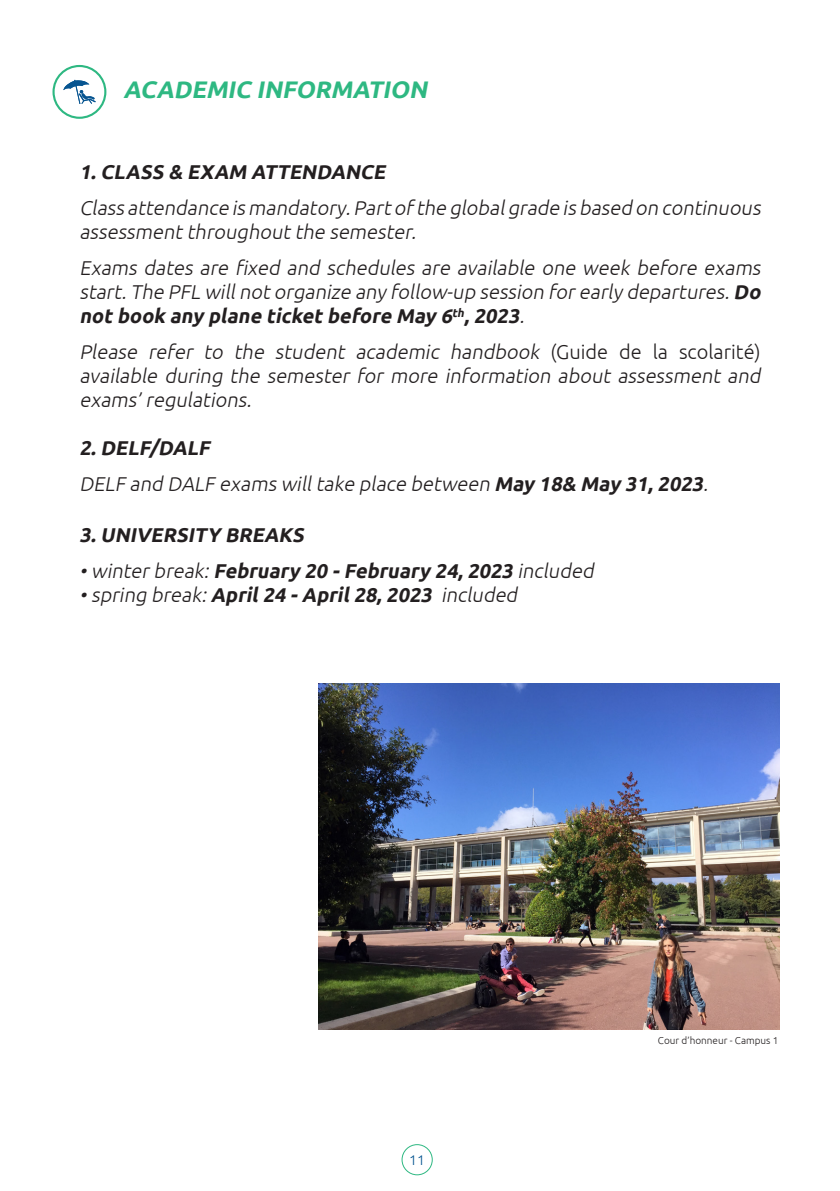
<style>
.page{position:relative;width:840px;height:1191px;background:#fff}
.page>*{position:absolute;margin:0;border:0;box-sizing:border-box;transform-origin:0 0}
.t1{font:italic 700 24px "Ubuntu";color:#2eb882}
.t2{font:italic 300 20px/24px "Ubuntu";color:#231f20}
.t3{font:italic 700 20px "Ubuntu";color:#231f20}
.t4{font:300 14px "Ubuntu";color:#075591}
.t5{font:300 10px "Ubuntu";color:#231f20}
.s1{font-weight:700}
.s2{font-style:normal}
.s3{font-weight:300}
</style>
<div class="page">
<div style="left:401px;top:1144px;width:31px;height:31px;border:1px solid #2eb882;border-radius:50%"></div>
<img style="left:318px;top:683px;width:461px;height:346px">
<div style="left:52px;top:65px;width:54px;height:54px;border:2px solid #2eb882;border-radius:50%"></div>
<svg style="left:63px;top:80px;width:33px;height:24px"></svg>
<p class="t1" style="left:123px;top:75px;width:310px">ACADEMIC INFORMATION</p>
<p class="t3" style="left:79px;top:160px;width:311px">1.CLASS &amp; EXAM ATTENDANCE</p>
<p class="t2" style="left:79px;top:195px;width:686px">Class attendance is mandatory.Part ofthe globalgrade is based on continuous assessment throughout the semester.</p>
<p class="t2" style="left:79px;top:255px;width:686px;text-align:justify">Exams dates are fixed and schedules are available one week before exams start.The PFL willnot organize any follow-up session forearly departures.<span class="s1">Do not book any plane ticket before May 6</span><sup>th</sup><span class="s1">,2023</span>.</p>
<p class="t2" style="left:79px;top:339px;width:686px">Please refer to the student academic handbook <span class="s2">(G u i d e d e la s c o la r i té) </span>available during the semester for more information about assessment and exams’regulations.</p>
<p class="t3" style="left:79px;top:436px;width:136px">2.DELF/DALF</p>
<p class="t2" style="left:79px;top:471px;width:633px">DELF and DALF exams willtake place between <span class="s1">May 18&amp; May 31,2023</span>.</p>
<p class="t3" style="left:79px;top:522px;width:230px">3.UNIVERSITY BREAKS</p>
<p class="t3" style="left:79px;top:558px;width:519px"><span class="s3">•winterbreak:</span>February 20 -February 24,2023 <span class="s3">included</span></p>
<p class="t2" style="left:79px;top:582px;width:443px">•spring break:<span class="s1">April24 -April28,2023</span> included</p>
<p class="t4" style="left:409px;top:1151px;width:17px">11</p>
<p class="t5" style="left:657px;top:1034px;width:122px">Cour d’honneur - Campus 1</p>
</div>
